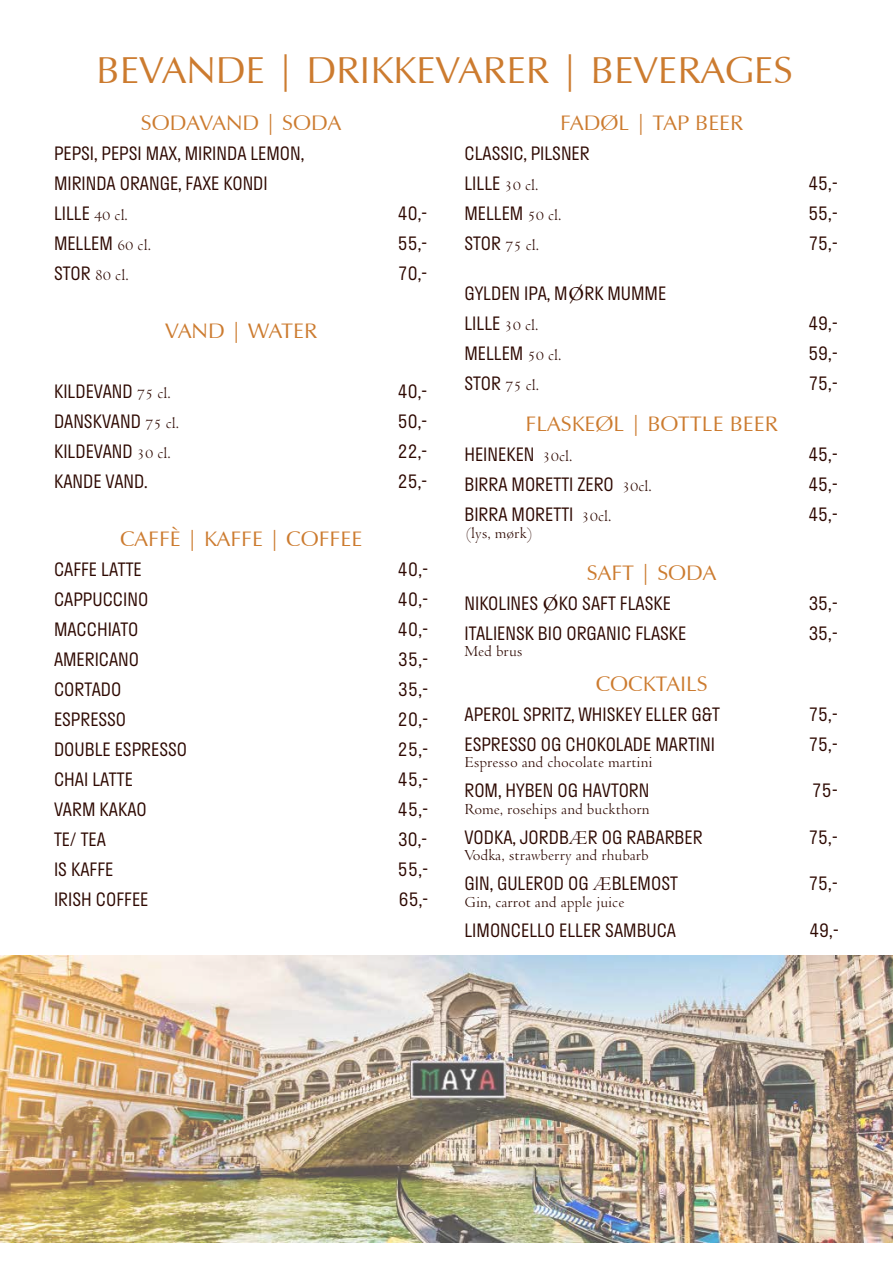
<style>
.page{position:relative;width:893px;height:1263px;background:#fff}
.page>*{position:absolute;margin:0;border:0;box-sizing:border-box;transform-origin:0 0}
.t1{font:37.5px "Zapf Humanist 601 BT";color:#cc7b2f;scale:1.05 1}
.t2{font:21px "Zapf Humanist 601 BT";color:#cc7b2f;scale:1.05 1}
.t3{font:300 18px/30px "Stratos";color:#2d0800}
.t4{font:16.5px "Venetian 301 BT";letter-spacing:-.01em;color:#2d0800}
.s1{font-family:"Venetian 301 BT";font-weight:400;font-size:16.5px}
.s2{font-family:"Stratos";font-weight:300;font-size:18px}
.s3{font-family:"Venetian 301 BT";font-weight:400;font-size:36px}
.s4{font-family:"Venetian 301 BT";font-weight:400;font-size:21px}
</style>
<div class="page">
<img style="left:0;top:956px;width:893px;height:286px">
<h1 class="t1" style="left:96px;top:46px;width:665px">BEVANDE | DRIKKEVARER | BEVERAGES</h1>
<p class="t2" style="left:141px;top:110px;width:192px">SODAVAND | SODA</p>
<p class="t3" style="left:54px;top:138px;width:252px">PEPSI, PEPSI MAX, MIRINDA LEMON,<br>MIRINDA ORANGE, FAXE KONDI<br>LILLE <span class="s1">40 cl.</span></p>
<p class="t2" style="left:560px;top:110px;width:176px">FADØL | TAP BEER</p>
<p class="t3" style="left:464px;top:138px;width:127px">CLASSIC, PILSNER<br>LILLE <span class="s1">30 cl.</span></p>
<p class="t3" style="left:808px;top:168px;width:31px">45,-</p>
<p class="t3" style="left:398px;top:198px;width:31px">40,-</p>
<p class="t3" style="left:464px;top:198px;width:99px">MELLEM <span class="s1">50 cl.</span></p>
<p class="t3" style="left:808px;top:198px;width:31px">55,-</p>
<p class="t4" style="left:464px;top:236px;width:76px"><span class="s2">STOR</span> 75 cl.</p>
<p class="t3" style="left:808px;top:228px;width:31px">75,-</p>
<p class="t3" style="left:464px;top:277px;width:203px">GYLDEN IPA, M<span class="s3">ø</span>RK MUMME<br>LILLE <span class="s1">30 cl.</span></p>
<p class="t3" style="left:54px;top:228px;width:99px">MELLEM <span class="s1">60 cl.</span></p>
<p class="t3" style="left:398px;top:228px;width:31px">55,-</p>
<p class="t4" style="left:54px;top:266px;width:76px"><span class="s2">STOR</span> 80 cl.</p>
<p class="t3" style="left:398px;top:258px;width:31px">70,-</p>
<p class="t3" style="left:808px;top:307px;width:31px">49,-</p>
<p class="t2" style="left:165px;top:318px;width:146px">VAND | WATER</p>
<p class="t3" style="left:54px;top:376px;width:119px">KILDEVAND <span class="s1">75 cl.</span></p>
<p class="t3" style="left:398px;top:376px;width:31px">40,-</p>
<p class="t3" style="left:54px;top:406px;width:127px">DANSKVAND <span class="s1">75 cl.</span></p>
<p class="t3" style="left:398px;top:406px;width:31px">50,-</p>
<p class="t3" style="left:54px;top:436px;width:119px">KILDEVAND <span class="s1">30 cl.</span></p>
<p class="t3" style="left:398px;top:436px;width:31px">22,-</p>
<p class="t3" style="left:54px;top:466px;width:95px">KANDE VAND.</p>
<p class="t3" style="left:398px;top:466px;width:31px">25,-</p>
<p class="t2" style="left:120px;top:526px;width:232px">CAFFÈ | KAFFE | COFFEE</p>
<p class="t3" style="left:54px;top:554px;width:89px">CAFFE LATTE</p>
<p class="t3" style="left:398px;top:554px;width:32px">40,-</p>
<p class="t3" style="left:54px;top:584px;width:96px">CAPPUCCINO</p>
<p class="t3" style="left:398px;top:584px;width:32px">40,-</p>
<p class="t3" style="left:54px;top:614px;width:86px">MACCHIATO</p>
<p class="t3" style="left:398px;top:614px;width:32px">40,-</p>
<p class="t3" style="left:54px;top:644px;width:87px">AMERICANO</p>
<p class="t3" style="left:398px;top:644px;width:32px">35,-</p>
<p class="t3" style="left:54px;top:674px;width:69px">CORTADO</p>
<p class="t3" style="left:398px;top:674px;width:32px">35,-</p>
<p class="t3" style="left:54px;top:704px;width:74px">ESPRESSO</p>
<p class="t3" style="left:398px;top:704px;width:32px">20,-</p>
<p class="t3" style="left:54px;top:734px;width:135px">DOUBLE ESPRESSO</p>
<p class="t3" style="left:398px;top:734px;width:32px">25,-</p>
<p class="t3" style="left:54px;top:764px;width:80px">CHAI LATTE</p>
<p class="t3" style="left:398px;top:764px;width:32px">45,-</p>
<p class="t3" style="left:54px;top:794px;width:94px">VARM KAKAO</p>
<p class="t3" style="left:398px;top:794px;width:32px">45,-</p>
<p class="t3" style="left:54px;top:824px;width:53px">TE/ TEA</p>
<p class="t3" style="left:398px;top:824px;width:31px">30,-</p>
<p class="t3" style="left:54px;top:854px;width:61px">IS KAFFE</p>
<p class="t3" style="left:398px;top:854px;width:32px">55,-</p>
<p class="t3" style="left:54px;top:884px;width:96px">IRISH COFFEE</p>
<p class="t3" style="left:399px;top:884px;width:31px">65,-</p>
<p class="t3" style="left:464px;top:337px;width:99px">MELLEM <span class="s1">50 cl.</span></p>
<p class="t3" style="left:808px;top:337px;width:31px">59,-</p>
<p class="t4" style="left:464px;top:375px;width:76px"><span class="s2">STOR</span> 75 cl.</p>
<p class="t3" style="left:808px;top:367px;width:31px">75,-</p>
<p class="t2" style="left:526px;top:411px;width:242px">FLASKEØL | BOTTLE BEER</p>
<p class="t3" style="left:464px;top:439px;width:110px">HEINEKEN <span class="s1">30cl.</span></p>
<p class="t3" style="left:808px;top:439px;width:31px">45,-</p>
<p class="t3" style="left:464px;top:469px;width:189px">BIRRA MORETTI ZERO <span class="s1">30cl.</span></p>
<p class="t3" style="left:808px;top:469px;width:31px">45,-</p>
<p class="t3" style="left:464px;top:499px;width:149px">BIRRA MORETTI <span class="s1">30cl.</span></p>
<p class="t3" style="left:808px;top:499px;width:31px">45,-</p>
<p class="t4" style="left:464px;top:523px;width:71px">(lys, mørk)</p>
<p class="t2" style="left:587px;top:559px;width:125px">SAFT | SODA</p>
<p class="t3" style="left:464px;top:587px;width:208px">NIKOLINES <span class="s3">ø</span>KO SAFT FLASKE</p>
<p class="t3" style="left:808px;top:587px;width:31px">35,-</p>
<p class="t3" style="left:464px;top:617px;width:223px">ITALIENSK BIO ORGANIC FLASKE</p>
<p class="t3" style="left:808px;top:617px;width:31px">35,-</p>
<p class="t4" style="left:464px;top:642px;width:60px">Med brus</p>
<p class="t2" style="left:596px;top:671px;width:108px">COCKTAILS</p>
<p class="t3" style="left:464px;top:699px;width:257px">APEROL SPRITZ, WHISKEY ELLER G&amp;T</p>
<p class="t3" style="left:808px;top:699px;width:31px">75,-</p>
<p class="t3" style="left:464px;top:729px;width:252px">ESPRESSO OG CHOKOLADE MARTINI</p>
<p class="t3" style="left:808px;top:729px;width:31px">75,-</p>
<p class="t4" style="left:464px;top:753px;width:190px">Espresso and chocolate martini</p>
<p class="t3" style="left:464px;top:775px;width:187px">ROM, HYBEN OG HAVTORN</p>
<p class="t3" style="left:812px;top:775px;width:28px">75-</p>
<p class="t4" style="left:464px;top:799px;width:187px">Rome, rosehips and buckthorn</p>
<p class="t3" style="left:464px;top:822px;width:240px">VODKA, JORDB<span class="s4">Æ</span>R OG RABARBER</p>
<p class="t3" style="left:808px;top:822px;width:31px">75,-</p>
<p class="t4" style="left:464px;top:846px;width:186px">Vodka, strawberry and rhubarb</p>
<p class="t3" style="left:464px;top:868px;width:215px">GIN, GULEROD OG <span class="s4">Æ</span>BLEMOST</p>
<p class="t3" style="left:808px;top:868px;width:31px">75,-</p>
<p class="t4" style="left:464px;top:892px;width:162px">Gin, carrot and apple juice</p>
<p class="t3" style="left:464px;top:915px;width:213px">LIMONCELLO ELLER SAMBUCA</p>
<p class="t3" style="left:809px;top:915px;width:31px">49,-</p>
</div>
